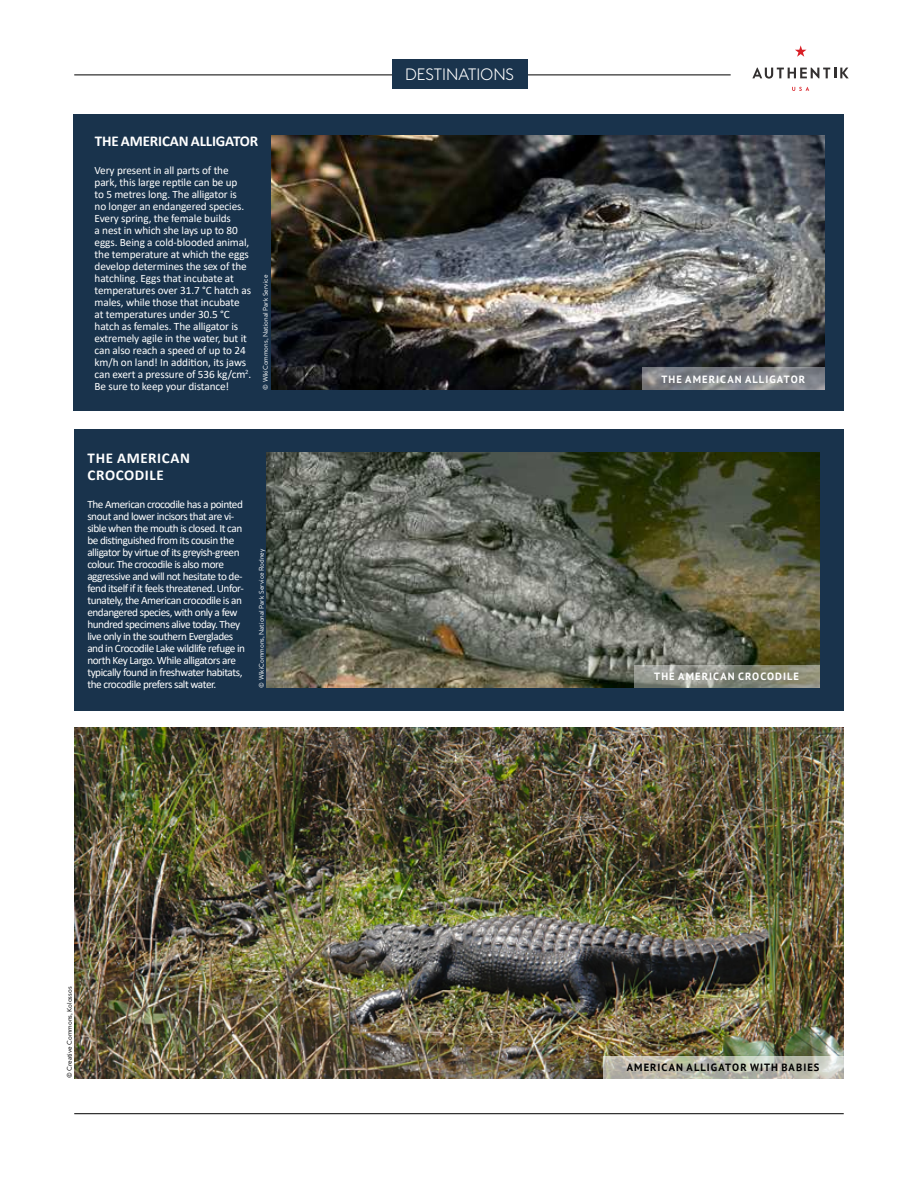
<style>
.page{position:relative;width:918px;height:1188px;background:#fff}
.page>*{position:absolute;margin:0;border:0;box-sizing:border-box;transform-origin:0 0}
.t1{font:300 16.5px "Brown";letter-spacing:.005em;color:#fff}
.t2{font:700 15px "Calibri";letter-spacing:-.01em;color:#fff}
.t3{font:700 15px/16.5px "Calibri";letter-spacing:.04em;color:#fff}
.t4{font:11.25px/12px "Calibri";letter-spacing:-.01em;color:#fff}
.t5{font:11.25px/12px "Calibri";letter-spacing:-.04em;color:#fff}
.t6{font:700 10.5px "PT Sans";letter-spacing:.105em;color:#fff}
.t7{font:700 10.5px "PT Sans";letter-spacing:.105em;color:#000}
.t8{font:6.75px "Brandon Text";color:#fff}
.t9{font:6.75px "Brandon Text";color:#000}
</style>
<div class="page">
<hr style="left:74px;top:75px;width:657px;height:1px;background:#000">
<div style="left:392px;top:59px;width:135px;height:30px;background:#1a344d"></div>
<hr style="left:74px;top:1113px;width:770px;height:1px;background:#000">
<svg style="left:752px;top:68px;width:97px;height:11px"></svg>
<svg style="left:792px;top:87px;width:17px;height:4px"></svg>
<svg style="left:795px;top:45px;width:12px;height:12px"></svg>
<div style="left:73px;top:114px;width:771px;height:297px;background:#19334c"></div>
<div style="left:74px;top:429px;width:769px;height:282px;background:#19334c"></div>
<img style="left:271px;top:135px;width:554px;height:255px">
<svg style="left:642px;top:368px;width:183px;height:22px;background:#82858a"></svg>
<img style="left:266px;top:452px;width:554px;height:236px">
<svg style="left:634px;top:665px;width:186px;height:23px;background:#8d9083"></svg>
<img style="left:74px;top:727px;width:770px;height:351px">
<svg style="left:603px;top:1056px;width:241px;height:22px;background:#bfbfb2"></svg>
<h2 class="t2" style="left:95px;top:136px;width:165px">THE AMERICAN ALLIGATOR</h2>
<p class="t4" style="left:95px;top:165px;width:158px">Very present in all parts of the park, this large reptile can be up<br>to 5 metres long. The alligator is no longer an endangered species.<br>Every spring, the female builds<br>a nest in which she lays up to 80 eggs. Being a cold-blooded animal, the temperature at which the eggs develop determines the sex of the hatchling. Eggs that incubate at temperatures over 31.7 °C hatch as males, while those that incubate at temperatures under 30.5 °C hatch as females. The alligator is extremely agile in the water, but it can also reach a speed of up to 24 km/h on land! In addition, its jaws can exert a pressure of 536 kg/cm<sup>2</sup>.<br>Be sure to keep your distance!</p>
<p class="t8" style="left:263px;top:390px;width:116px;rotate:-90deg">© WikiCommons, National Park Service</p>
<h2 class="t3" style="left:88px;top:451px;width:104px">THE AMERICAN<br>CROCODILE</h2>
<p class="t5" style="left:87px;top:498px;width:159px">The American crocodile has a pointed snout and lower incisors that are vi&shy;sible when the mouth is closed. It can be distinguished from its cousin the alligator by virtue of its greyish-green colour. The crocodile is also more aggressive and will not hesitate to de&shy;fend itself if it feels threatened. Unfor&shy;tunately, the American crocodile is an endangered species, with only a few hundred specimens alive today. They live only in the southern Everglades and in Crocodile Lake wildlife refuge in north Key Largo. While alligators are typically found in freshwater habitats, the crocodile prefers salt water.</p>
<p class="t8" style="left:259px;top:688px;width:140px;rotate:-90deg">© WikiCommons, National Park Service Rodney</p>
<p class="t9" style="left:67px;top:1078px;width:93px;rotate:-90deg">© Creative Commons, Kolossos</p>
<h1 class="t1" style="left:405px;top:64px;width:111px">DESTINATIONS</h1>
<p class="t6" style="left:662px;top:375px;width:145px">THE AMERICAN ALLIGATOR</p>
<p class="t6" style="left:654px;top:673px;width:146px">THE AMERICAN CROCODILE</p>
<p class="t7" style="left:627px;top:1064px;width:194px">AMERICAN ALLIGATOR WITH BABIES</p>
</div>
